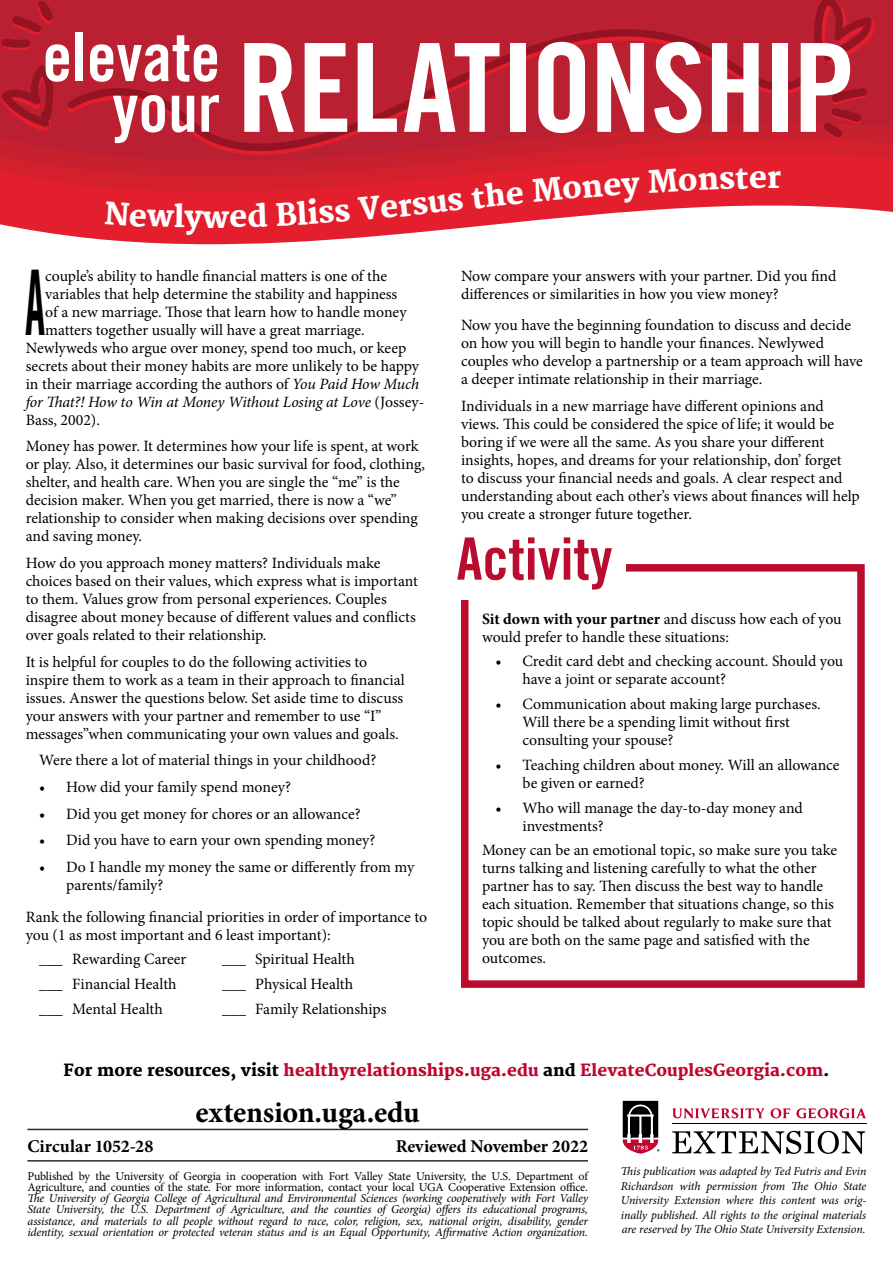
<style>
.page{position:relative;width:893px;height:1263px;background:#fff}
.page>*{position:absolute;margin:0;border:0;box-sizing:border-box;transform-origin:0 0}
.t1{font:123px "Trade Gothic LT Std Bd Cn 20";letter-spacing:-.01em;color:#fff}
.t2{font:90.6px "Trade Gothic LT Std Bd Cn 20";color:#000;scale:.5 1}
.t3{font:67.05px "Trade Gothic LT Std Bd Cn 20";color:#fff}
.t4{font:58.5px "Trade Gothic LT Std Bd Cn 20";color:#ba0c2f}
.t5{font:700 30px "Minion Pro";letter-spacing:-.01em;color:#000}
.t6{font:800 30px "Merriweather";color:#fff}
.Footer_Pub_Info{font:700 18px "Minion Pro";letter-spacing:-.005em;color:#000}
.t7{font:800 16.35px "Merriweather";color:#c00630}
.t8{font:15.75px/18px "Minion Pro";letter-spacing:-.005em;color:#000}
.t9{font:italic 15.75px "Minion Pro";letter-spacing:-.01em;color:#000}
.t10{font:italic 12px/14.4px "Minion Pro";letter-spacing:-.015em;color:#000;text-align:justify}
.t11{font:12px/11.2px "Minion Pro";letter-spacing:-.02em;color:#000}
.s1{font-size:67.05px}
.s2{font-style:italic}
.s3{font-style:normal}
.s4{font-weight:700}
.s5{color:#000}
</style>
<div class="page">
<div style="left:0;top:0;width:814px;height:57px;background:#ba2031"></div>
<svg style="left:0;top:162px;width:537px;height:83px;fill:#e31e2d"></svg>
<svg style="left:0;top:57px;width:893px;height:105px;background:#be1f30"></svg>
<svg style="left:1px;top:1px;width:52px;height:49px;background:#b31c2d"></svg>
<svg style="left:1px;top:64px;width:55px;height:69px;background:#b11b2b"></svg>
<svg style="left:814px;top:0;width:79px;height:64px;background:#b41c2c"></svg>
<svg style="left:66px;top:23px;width:744px;height:129px;background:#b81e2f"></svg>
<svg style="left:771px;top:1108px;width:19px;height:10px"></svg>
<svg style="left:672px;top:1108px;width:93px;height:11px"></svg>
<svg style="left:796px;top:1108px;width:70px;height:10px"></svg>
<svg style="left:672px;top:1131px;width:193px;height:23px"></svg>
<hr style="left:672px;top:1123px;width:194px;height:1px;background:#000">
<svg style="left:622px;top:1100px;width:38px;height:54px"></svg>
<hr style="left:27px;top:1129px;width:561px;height:1px;background:#2e292d">
<hr style="left:27px;top:1160px;width:561px;height:1px;background:#2e292d">
<div style="left:461px;top:564px;width:404px;height:424px;border:8px solid #ba0c2f"></div>
<div style="left:444px;top:537px;width:182px;height:63px;background:#fff"></div>
<div style="left:105px;top:201px;width:80px;height:26px;background:#e31e2d"></div>
<div style="left:202px;top:202px;width:65px;height:26px;background:#e31e2d"></div>
<div style="left:276px;top:198px;width:74px;height:28px;background:#e31e2d"></div>
<svg style="left:358px;top:88px;width:535px;height:132px;background:#d02a39"></svg>
<h3 class="t3" style="left:42px;top:16px;width:179px">elevate</h3>
<h1 class="t1" style="left:112px;top:13px;width:744px"><span class="s1">your</span> RELATIONSHIP</h1>
<h3 class="t6" style="left:185px;top:199px;width:20px">y</h3>
<h3 class="t6" style="left:396px;top:188px;width:128px;rotate:-6deg">rsus the</h3>
<h3 class="t6" style="left:767px;top:160px;width:16px">r</h3>
<p class="t2" style="left:25px;top:247px;width:42px">A</p>
<p class="t8" style="left:45px;top:267px;width:343px">couple’s ability to handle financial matters is one of the</p>
<p class="t8" style="left:45px;top:285px;width:354px">variables that help determine the stability and happiness</p>
<p class="t8" style="left:45px;top:303px;width:363px">of a new marriage. Those that learn how to handle money</p>
<p class="t8" style="left:45px;top:321px;width:321px">matters together usually will have a great marriage.</p>
<p class="t8" style="left:26px;top:339px;width:382px">Newlyweds who argue over money, spend too much, or keep</p>
<p class="t8" style="left:26px;top:357px;width:395px">secrets about their money habits are more unlikely to be happy</p>
<p class="t8" style="left:26px;top:375px;width:395px">in their marriage according the authors of <span class="s2">You Paid How Much</span></p>
<p class="t9" style="left:26px;top:391px;width:400px">for That?! How to Win at Money Without Losing at Love <span class="s3">(Jossey-</span></p>
<p class="t8" style="left:26px;top:411px;width:76px">Bass, 2002).</p>
<p class="t8" style="left:26px;top:437px;width:401px">Money has power. It determines how your life is spent, at work or play. Also, it determines our basic survival for food, clothing, shelter, and health care. When you are single the “me” is the decision maker. When you get married, there is now a “we” relationship to consider when making decisions over spending and saving money.</p>
<p class="t8" style="left:26px;top:554px;width:394px">How do you approach money matters? Individuals make choices based on their values, which express what is important to them. Values grow from personal experiences. Couples disagree about money because of different values and conflicts over goals related to their relationship.</p>
<p class="t8" style="left:26px;top:653px;width:380px">It is helpful for couples to do the following activities to inspire them to work as a team in their approach to financial issues. Answer the questions below. Set aside time to discuss your answers with your partner and remember to use “I” messages”when communicating your own values and goals.</p>
<p class="t8" style="left:39px;top:751px;width:339px">Were there a lot of material things in your childhood?</p>
<p class="t8" style="left:39px;top:778px;width:253px">• How did your family spend money?</p>
<p class="t8" style="left:39px;top:805px;width:323px">• Did you get money for chores or an allowance?</p>
<p class="t8" style="left:39px;top:831px;width:338px">• Did you have to earn your own spending money?</p>
<p class="t8" style="left:66px;top:858px;width:349px;text-indent:-27px">• Do I handle my money the same or differently from my parents/family?</p>
<p class="t8" style="left:26px;top:907px;width:403px">Rank the following financial priorities in order of importance to you (1 as most important and 6 least important):</p>
<p class="t8" style="left:39px;top:950px;width:149px">___ Rewarding Career</p>
<p class="t8" style="left:222px;top:950px;width:134px">___ Spiritual Health</p>
<p class="t8" style="left:39px;top:975px;width:139px">___ Financial Health</p>
<p class="t8" style="left:222px;top:975px;width:132px">___ Physical Health</p>
<p class="t8" style="left:39px;top:1000px;width:125px">___ Mental Health</p>
<p class="t8" style="left:222px;top:1000px;width:166px">___ Family Relationships</p>
<p class="t8" style="left:461px;top:267px;width:377px">Now compare your answers with your partner. Did you find differences or similarities in how you view money?</p>
<p class="t8" style="left:461px;top:316px;width:403px">Now you have the beginning foundation to discuss and decide on how you will begin to handle your finances. Newlywed couples who develop a partnership or a team approach will have a deeper intimate relationship in their marriage.</p>
<p class="t8" style="left:461px;top:397px;width:400px">Individuals in a new marriage have different opinions and views. This could be considered the spice of life; it would be boring if we were all the same. As you share your different insights, hopes, and dreams for your relationship, don’ forget<br>to discuss your financial needs and goals. A clear respect and understanding about each other’s views about finances will help you create a stronger future together.</p>
<p class="t4" style="left:456px;top:523px;width:157px">Activity</p>
<p class="t8" style="left:482px;top:609px;width:361px"><span class="s4">Sit down with your partner</span> and discuss how each of you would prefer to handle these situations:</p>
<p class="t8" style="left:522px;top:652px;width:322px;text-indent:-27px">• Credit card debt and checking account. Should you have a joint or separate account?</p>
<p class="t8" style="left:522px;top:695px;width:300px;text-indent:-27px">• Communication about making large purchases.<br>Will there be a spending limit without first consulting your spouse?</p>
<p class="t8" style="left:522px;top:756px;width:319px;text-indent:-27px">• Teaching children about money. Will an allowance be given or earned?</p>
<p class="t8" style="left:522px;top:798px;width:282px;text-indent:-27px">• Who will manage the day-to-day money and investments?</p>
<p class="t8" style="left:482px;top:841px;width:357px">Money can be an emotional topic, so make sure you take turns talking and listening carefully to what the other partner has to say. Then discuss the best way to handle each situation. Remember that situations change, so this topic should be talked about regularly to make sure that you are both on the same page and satisfied with the outcomes.</p>
<p class="t7" style="left:64px;top:1061px;width:767px"><span class="s5">For more resources, visit</span> healthyrelationships.uga.edu <span class="s5">and</span> ElevateCouplesGeorgia.com<span class="s5">.</span></p>
<h3 class="t5" style="left:196px;top:1092px;width:226px">extension.uga.edu</h3>
<p class="Footer_Pub_Info" style="left:27px;top:1133px;width:128px">Circular 1052-28</p>
<p class="Footer_Pub_Info" style="left:396px;top:1133px;width:194px">Reviewed November 2022</p>
<p class="t11" style="left:27px;top:1170px;width:562px">Published by the University of Georgia in cooperation with Fort Valley State University, the U.S. Department of<br>Agriculture, and counties of the state. For more information, contact your local UGA Cooperative Extension office.</p>
<p class="t10" style="left:27px;top:1193px;width:562px;line-height:11.2px">The University of Georgia College of Agricultural and Environmental Sciences (working cooperatively with Fort Valley State University, the U.S. Department of Agriculture, and the counties of Georgia) offers its educational programs, assistance, and materials to all people without regard to race, color, religion, sex, national origin, disability, gender identity, sexual orientation or protected veteran status and is an Equal Opportunity, Affirmative Action organization.</p>
<p class="t10" style="left:621px;top:1164px;width:247px">This publication was adapted by Ted Futris and Evin Richardson with permission from The Ohio State University Extension where this content was orig&shy;inally published. All rights to the original materials are reserved by The Ohio State University Extension.</p>
</div>
